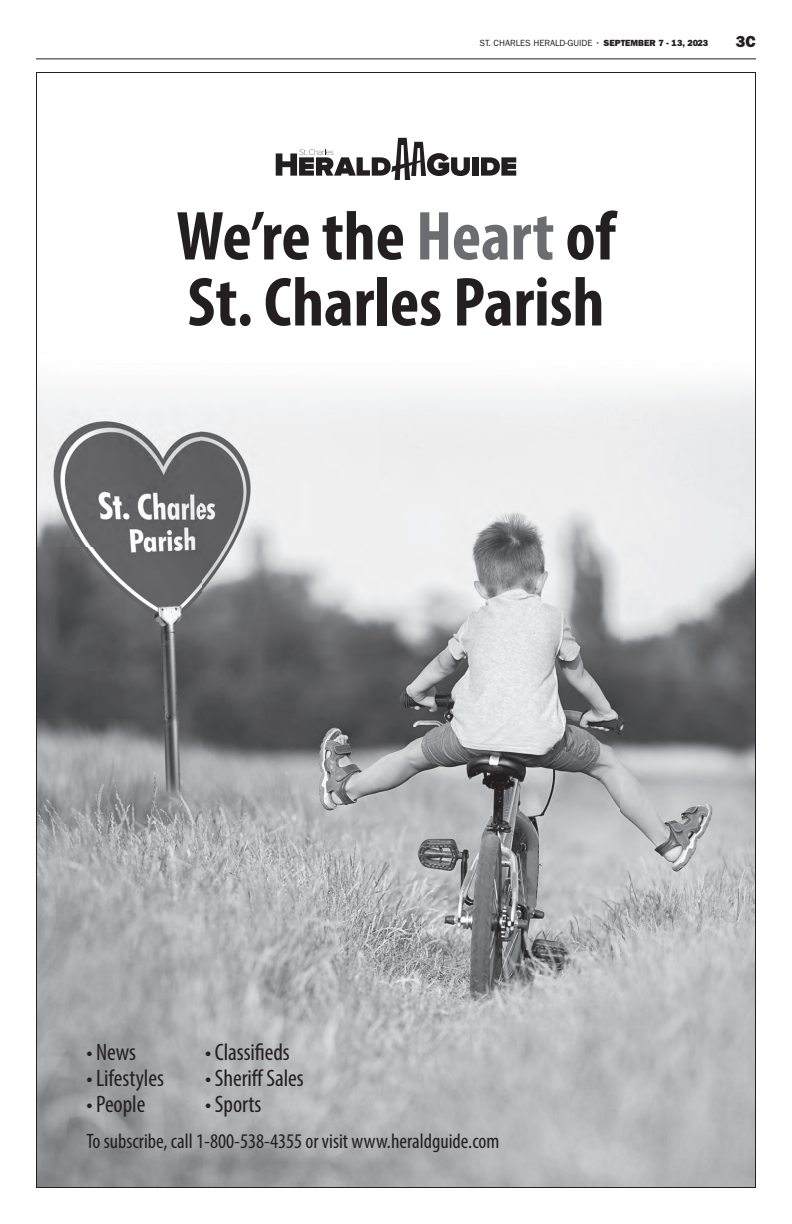
<style>
.page{position:relative;width:792px;height:1224px;background:#fff}
.page>*{position:absolute;margin:0;border:0;box-sizing:border-box;transform-origin:0 0}
.t1{font:700 condensed 70px/66px "Myriad Pro";color:#231f20}
.t2{font:condensed 23.9px "Myriad Pro";letter-spacing:-.005em;color:#231f20}
.t3{font:condensed 20.9px "Myriad Pro";color:#231f20}
.t4{font:16px "ITC Franklin Gothic Std Hvy";color:#231f20}
.t5{font:9px "ITC Franklin Gothic Std";color:#231f20}
.s1{font-family:"ITC Franklin Gothic Std Hvy"}
.s2{color:#6c6d70}
</style>
<div class="page">
<hr style="left:36px;top:58px;width:720px;height:1px;background:#231f20">
<img style="left:378px;top:374px;width:241px;height:601px">
<img style="left:619px;top:386px;width:135px;height:800px">
<img style="left:38px;top:823px;width:32px;height:363px">
<img style="left:276px;top:409px;width:103px;height:566px">
<img style="left:70px;top:823px;width:206px;height:363px">
<img style="left:276px;top:975px;width:343px;height:211px">
<img style="left:38px;top:376px;width:262px;height:447px">
<svg style="left:276px;top:138px;width:194px;height:42px"></svg>
<div style="left:472px;top:157px;width:6px;height:19px;background:#231f20"></div>
<svg style="left:481px;top:157px;width:35px;height:19px"></svg>
<p class="t5" style="left:479px;top:38px;width:230px">ST. CHARLES HERALD-GUIDE • <span class="s1">SEPTEMBER 7 - 13, 2023</span></p>
<p class="t4" style="left:736px;top:32px;width:22px">3C</p>
<h1 class="t1" style="left:176px;top:202px;width:441px">We’re the <span class="s2">Heart</span> of<br>St. Charles Parish</h1>
<p class="t2" style="left:86px;top:1037px;width:51px">• News</p>
<p class="t2" style="left:86px;top:1064px;width:79px">• Lifestyles</p>
<p class="t2" style="left:86px;top:1090px;width:61px">• People</p>
<p class="t2" style="left:205px;top:1037px;width:86px">• Classifieds</p>
<p class="t2" style="left:205px;top:1064px;width:100px">• Sheriff Sales</p>
<p class="t2" style="left:205px;top:1090px;width:58px">• Sports</p>
<p class="t3" style="left:86px;top:1129px;width:415px">To subscribe, call 1-800-538-4355 or visit www.heraldguide.com</p>
</div>
